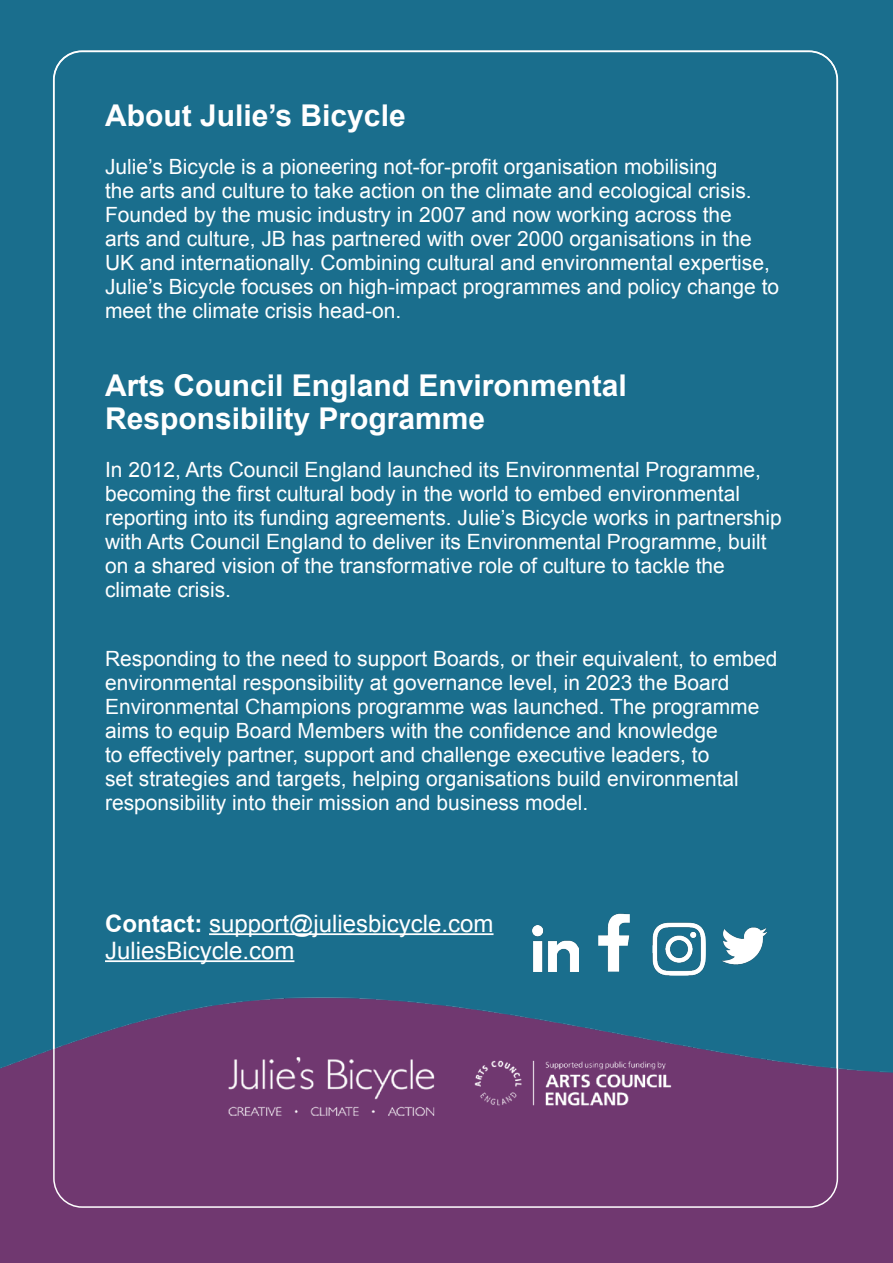
<style>
.page{position:relative;width:893px;height:1263px;background:#1a6e8d}
.page>*{position:absolute;margin:0;border:0;box-sizing:border-box;transform-origin:0 0}
.t1{font:700 30px/33px "Arial";color:#fff}
.t2{font:24px/27px "Arial";color:#fff}
.t3{font:21px/24px "Arial";color:#fff}
.s1{font-weight:700}
</style>
<div class="page">
<img style="left:655px;top:923px;width:48px;height:7px">
<img style="left:533px;top:926px;width:11px;height:4px">
<img style="left:607px;top:913px;width:23px;height:17px">
<img style="left:724px;top:927px;width:43px;height:3px">
<img style="left:0;top:930px;width:893px;height:333px">
<img style="left:195px;top:1025px;width:500px;height:110px">
<h1 class="t1" style="left:105px;top:102px;width:302px">About Julie’s Bicycle</h1>
<p class="t3" style="left:105px;top:155px;width:676px">Julie’s Bicycle is a pioneering not-for-profit organisation mobilising<br>the arts and culture to take action on the climate and ecological crisis.<br>Founded by the music industry in 2007 and now working across the<br>arts and culture, JB has partnered with over 2000 organisations in the UK and internationally. Combining cultural and environmental expertise, Julie’s Bicycle focuses on high-impact programmes and policy change to meet the climate crisis head-on.</p>
<h1 class="t1" style="left:105px;top:372px;width:523px">Arts Council England Environmental<br>Responsibility Programme</h1>
<p class="t3" style="left:105px;top:460px;width:678px">In 2012, Arts Council England launched its Environmental Programme, becoming the first cultural body in the world to embed environmental reporting into its funding agreements. Julie’s Bicycle works in partnership with Arts Council England to deliver its Environmental Programme, built on a shared vision of the transformative role of culture to tackle the climate crisis.</p>
<p class="t3" style="left:105px;top:649px;width:674px">Responding to the need to support Boards, or their equivalent, to embed environmental responsibility at governance level, in 2023 the Board Environmental Champions programme was launched. The programme aims to equip Board Members with the confidence and knowledge<br>to effectively partner, support and challenge executive leaders, to<br>set strategies and targets, helping organisations build environmental responsibility into their mission and business model.</p>
<p class="t2" style="left:105px;top:912px;width:390px"><span class="s1">Contact:</span> support@juliesbicycle.com<br>JuliesBicycle.com</p>
</div>
